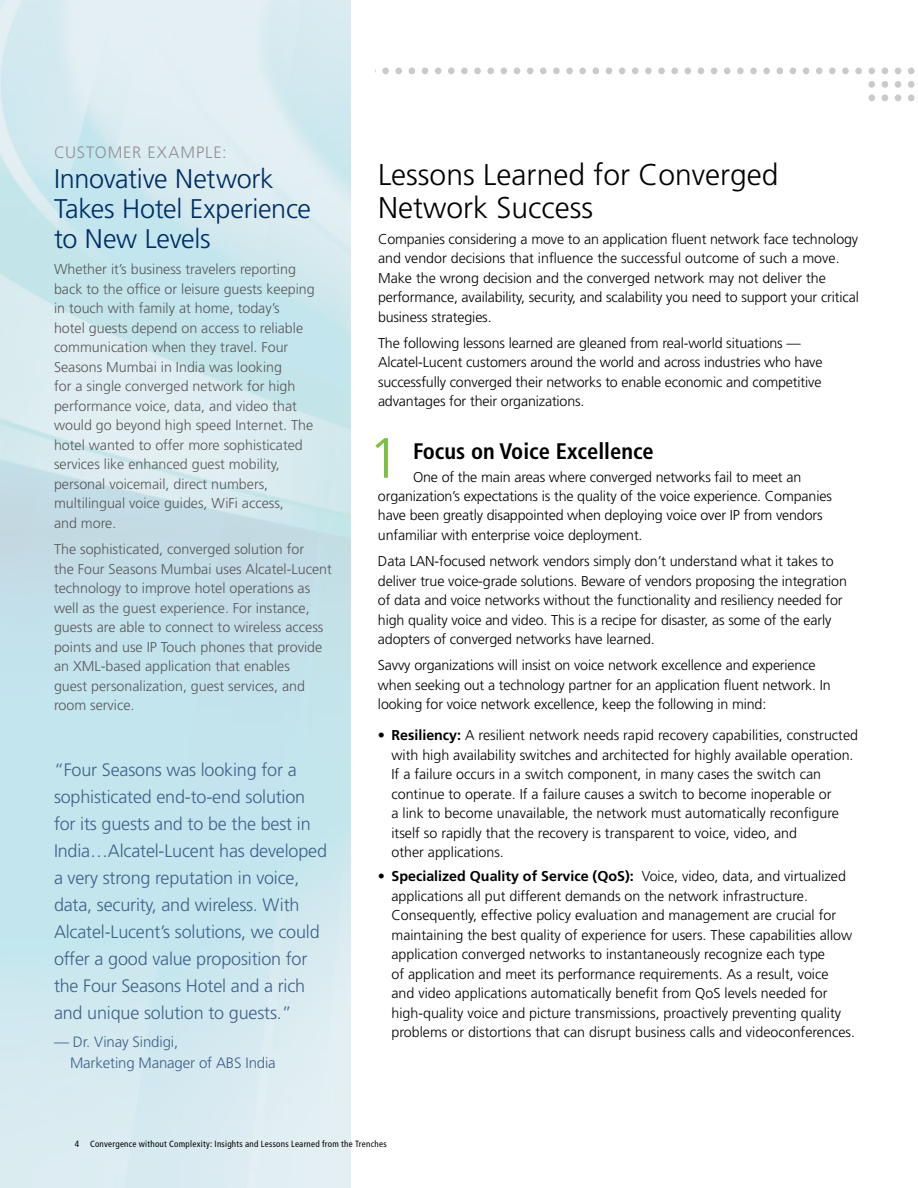
<style>
.page{position:relative;width:918px;height:1188px;background:#fff}
.page>*{position:absolute;margin:0;border:0;box-sizing:border-box;transform-origin:0 0}
.t1{font:300 56.7px "Frutiger LT Std";color:#7ac143}
.t2{font:300 30px/33px "Frutiger LT Std";color:#000}
.t3{font:300 27px/30px "Frutiger LT Std";letter-spacing:-.01em;color:#002d62}
.t4{font:700 condensed 22.5px "Frutiger LT Std";color:#000}
.t5{font:300 18px/27px "Frutiger LT Std";letter-spacing:-.01em;color:#406289}
.t6{font:300 16.5px "Frutiger LT Std";color:#919195}
.t7{font:300 15px/21px "Frutiger LT Std";letter-spacing:-.01em;color:#406289}
.t8{font:300 14.25px/19.5px "Frutiger LT Std";letter-spacing:-.01em;color:#000}
.t9{font:300 14.25px/19.5px "Frutiger LT Std";color:#58595b}
.t10{font:condensed 9px "Frutiger LT Std";letter-spacing:.03em;color:#000}
.s1{font-weight:700}
</style>
<div class="page">
<div style="left:382px;top:68px;width:7px;height:6px;background:#c9cacc;border-radius:50%"></div>
<div style="left:395px;top:68px;width:7px;height:6px;background:#c9cacc;border-radius:50%"></div>
<svg style="left:409px;top:68px;width:6px;height:6px"></svg>
<svg style="left:422px;top:68px;width:6px;height:6px"></svg>
<svg style="left:435px;top:68px;width:6px;height:6px"></svg>
<div style="left:448px;top:68px;width:7px;height:6px;background:#c9cacc;border-radius:50%"></div>
<div style="left:461px;top:68px;width:7px;height:6px;background:#c9cacc;border-radius:50%"></div>
<div style="left:474px;top:68px;width:7px;height:6px;background:#c9cacc;border-radius:50%"></div>
<div style="left:487px;top:68px;width:7px;height:6px;background:#c9cacc;border-radius:50%"></div>
<svg style="left:501px;top:68px;width:6px;height:6px"></svg>
<svg style="left:514px;top:68px;width:6px;height:6px"></svg>
<svg style="left:527px;top:68px;width:6px;height:6px"></svg>
<div style="left:540px;top:68px;width:7px;height:6px;background:#c9cacc;border-radius:50%"></div>
<div style="left:553px;top:68px;width:7px;height:6px;background:#c9cacc;border-radius:50%"></div>
<div style="left:566px;top:68px;width:7px;height:6px;background:#c9cacc;border-radius:50%"></div>
<div style="left:579px;top:68px;width:7px;height:6px;background:#c9cacc;border-radius:50%"></div>
<svg style="left:593px;top:68px;width:6px;height:6px"></svg>
<svg style="left:606px;top:68px;width:6px;height:6px"></svg>
<svg style="left:619px;top:68px;width:6px;height:6px"></svg>
<div style="left:632px;top:68px;width:7px;height:6px;background:#c9cacc;border-radius:50%"></div>
<div style="left:645px;top:68px;width:7px;height:6px;background:#c9cacc;border-radius:50%"></div>
<div style="left:658px;top:68px;width:7px;height:6px;background:#c9cacc;border-radius:50%"></div>
<div style="left:671px;top:68px;width:7px;height:6px;background:#c9cacc;border-radius:50%"></div>
<svg style="left:685px;top:68px;width:6px;height:6px"></svg>
<svg style="left:698px;top:68px;width:6px;height:6px"></svg>
<svg style="left:711px;top:68px;width:6px;height:6px"></svg>
<div style="left:724px;top:68px;width:7px;height:6px;background:#c9cacc;border-radius:50%"></div>
<div style="left:737px;top:68px;width:7px;height:6px;background:#c9cacc;border-radius:50%"></div>
<div style="left:750px;top:68px;width:7px;height:6px;background:#c9cacc;border-radius:50%"></div>
<div style="left:763px;top:68px;width:7px;height:6px;background:#c9cacc;border-radius:50%"></div>
<svg style="left:777px;top:68px;width:6px;height:6px"></svg>
<svg style="left:790px;top:68px;width:6px;height:6px"></svg>
<svg style="left:803px;top:68px;width:6px;height:6px"></svg>
<svg style="left:816px;top:68px;width:6px;height:6px"></svg>
<div style="left:829px;top:68px;width:7px;height:6px;background:#c9cacc;border-radius:50%"></div>
<div style="left:842px;top:68px;width:7px;height:6px;background:#c9cacc;border-radius:50%"></div>
<div style="left:855px;top:68px;width:7px;height:6px;background:#c9cacc;border-radius:50%"></div>
<div style="left:868px;top:95px;width:7px;height:6px;background:#c9cacc;border-radius:50%"></div>
<div style="left:868px;top:81px;width:7px;height:7px;background:#c9cacc;border-radius:50%"></div>
<div style="left:868px;top:68px;width:7px;height:6px;background:#c9cacc;border-radius:50%"></div>
<svg style="left:882px;top:95px;width:6px;height:6px"></svg>
<div style="left:882px;top:81px;width:6px;height:7px;background:#c9cacc;border-radius:50%"></div>
<svg style="left:882px;top:68px;width:6px;height:6px"></svg>
<svg style="left:895px;top:95px;width:6px;height:6px"></svg>
<div style="left:895px;top:81px;width:6px;height:7px;background:#c9cacc;border-radius:50%"></div>
<svg style="left:895px;top:68px;width:6px;height:6px"></svg>
<svg style="left:908px;top:95px;width:6px;height:6px"></svg>
<div style="left:908px;top:81px;width:6px;height:7px;background:#c9cacc;border-radius:50%"></div>
<svg style="left:908px;top:68px;width:6px;height:6px"></svg>
<p class="t6" style="left:54px;top:143px;width:23px">Customer</p>
<p class="t6" style="left:147px;top:143px;width:33px">Example</p>
<p class="t6" style="left:222px;top:143px;width:6px">:</p>
<h3 class="t3" style="left:54px;top:164px;width:258px">Innovative Network<br>Takes Hotel Experience to New Levels</h3>
<p class="t9" style="left:54px;top:260px;width:262px">Whether it’s business travelers reporting back to the office or leisure guests keeping in touch with family at home, today’s<br>hotel guests depend on access to reliable communication when they travel. Four Seasons Mumbai in India was looking<br>for a single converged network for high performance voice, data, and video that would go beyond high speed Internet. The hotel wanted to offer more sophisticated services like enhanced guest mobility, personal voicemail, direct numbers, multilingual voice guides, WiFi access,<br>and more.</p>
<p class="t9" style="left:54px;top:540px;width:279px">The sophisticated, converged solution for<br>the Four Seasons Mumbai uses Alcatel-Lucent technology to improve hotel operations as well as the guest experience. For instance, guests are able to connect to wireless access points and use IP Touch phones that provide an XML-based application that enables<br>guest personalization, guest services, and room service.</p>
<p class="t5" style="left:54px;top:757px;width:275px">“Four Seasons was looking for a sophisticated end-to-end solution for its guests and to be the best in India…Alcatel-Lucent has developed a very strong reputation in voice, data, security, and wireless. With Alcatel-Lucent’s solutions, we could offer a good value proposition for the Four Seasons Hotel and a rich and unique solution to guests.”</p>
<p class="t7" style="left:70px;top:1031px;width:207px;text-indent:-16px">— Dr. Vinay Sindigi,<br>Marketing Manager of ABS India</p>
<h2 class="t2" style="left:378px;top:158px;width:402px">Lessons Learned for Converged<br>Network Success</h2>
<p class="t8" style="left:378px;top:229px;width:482px">Companies considering a move to an application fluent network face technology and vendor decisions that influence the successful outcome of such a move.<br>Make the wrong decision and the converged network may not deliver the performance, availability, security, and scalability you need to support your critical business strategies.</p>
<p class="t8" style="left:378px;top:334px;width:446px">The following lessons learned are gleaned from real-world situations — Alcatel-Lucent customers around the world and across industries who have successfully converged their networks to enable economic and competitive advantages for their organizations.</p>
<h3 class="t4" style="left:413px;top:438px;width:242px">Focus on Voice Excellence</h3>
<p class="t8" style="left:378px;top:467px;width:455px;text-indent:35px">One of the main areas where converged networks fail to meet an organization’s expectations is the quality of the voice experience. Companies have been greatly disappointed when deploying voice over IP from vendors unfamiliar with enterprise voice deployment.</p>
<p class="t8" style="left:378px;top:552px;width:470px">Data LAN-focused network vendors simply don’t understand what it takes to deliver true voice-grade solutions. Beware of vendors proposing the integration of data and voice networks without the functionality and resiliency needed for high quality voice and video. This is a recipe for disaster, as some of the early adopters of converged networks have learned.</p>
<p class="t8" style="left:378px;top:656px;width:454px">Savvy organizations will insist on voice network excellence and experience when seeking out a technology partner for an application fluent network. In looking for voice network excellence, keep the following in mind:</p>
<p class="t8" style="left:391px;top:726px;width:468px;text-indent:-13px">• <span class="s1">Resiliency:</span> A resilient network needs rapid recovery capabilities, constructed with high availability switches and architected for highly available operation.<br>If a failure occurs in a switch component, in many cases the switch can continue to operate. If a failure causes a switch to become inoperable or<br>a link to become unavailable, the network must automatically reconfigure itself so rapidly that the recovery is transparent to voice, video, and<br>other applications.</p>
<p class="t8" style="left:391px;top:867px;width:465px;text-indent:-13px">• <span class="s1">Specialized Quality of Service (QoS):</span> Voice, video, data, and virtualized applications all put different demands on the network infrastructure.<br>Consequently, effective policy evaluation and management are crucial for maintaining the best quality of experience for users. These capabilities allow application converged networks to instantaneously recognize each type<br>of application and meet its performance requirements. As a result, voice and video applications automatically benefit from QoS levels needed for high-quality voice and picture transmissions, proactively preventing quality problems or distortions that can disrupt business calls and videoconferences.</p>
<h1 class="t1" style="left:368px;top:426px;width:33px">1</h1>
<p class="t10" style="left:75px;top:1139px;width:313px">4 Convergence without Complexity: Insights and Lessons Learned from the Trenches</p>
</div>
